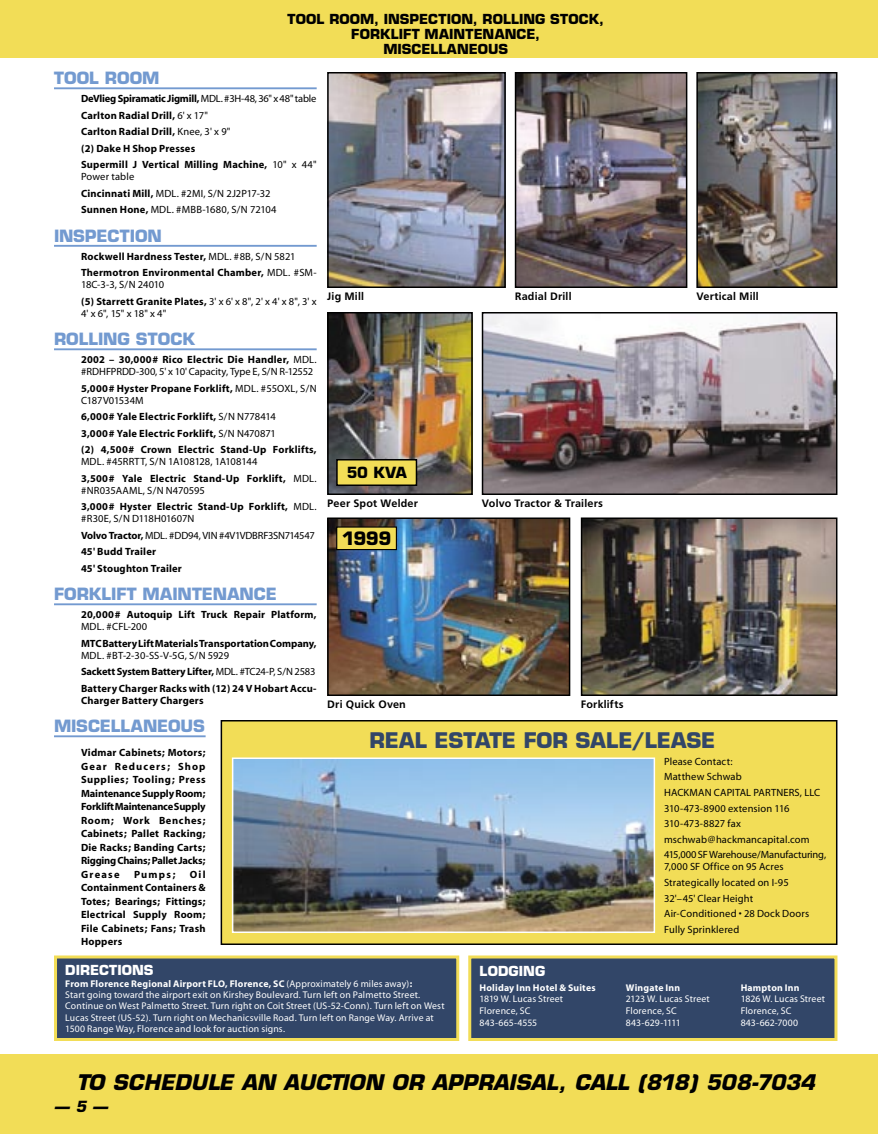
<style>
.page{position:relative;width:878px;height:1134px;background:#fff}
.page>*{position:absolute;margin:0;border:0;box-sizing:border-box;transform-origin:0 0}
.t1{font:italic 700 21px "Eurostile";color:#000}
.INV-BODY{font:700 21px "Eurostile";letter-spacing:-.005em;color:#324668}
.t2{font:700 18px "Eurostile";color:#000}
.INV-HEAD{font:700 16.5px "Eurostile";letter-spacing:-.005em;color:#739ad0}
.t3{font:700 15px "Eurostile";color:#000}
.t4{font:italic 700 15px "Eurostile";color:#000}
.BANNER_HEADINGS{font:700 13.5px/15px "Eurostile";letter-spacing:.005em;color:#000;text-align:center}
.t5{font:700 13.5px "Eurostile";letter-spacing:.005em;color:#fff}
.t6{font:11.25px "Frugal Sans Bold DTC";letter-spacing:.015em;color:#000}
.INV-BODY-2{font:700 10.5px/13.5px "Myriad";letter-spacing:.02em;color:#000}
.INV-BODY-3{font:10.5px/12px "Myriad";letter-spacing:.01em;color:#000}
.INV-BODY-4{font:700 10.5px/12px "Myriad";color:#000}
.INV-BODY-5{font:10.5px/12px "Myriad";letter-spacing:-.01em;color:#000}
.INV-BODY-6{font:700 10.5px "Myriad";letter-spacing:-.02em;color:#000}
.INV-BODY-7{font:700 10.5px "Myriad";letter-spacing:-.01em;color:#000}
.INV-BODY-8{font:10.5px "Myriad";letter-spacing:-.015em;color:#000}
.t7{font:9.75px/11.7px "Myriad";letter-spacing:.015em;color:#fff}
.t8{font:700 9.75px/11.7px "Myriad";letter-spacing:.02em;color:#fff}
.s1{font-weight:400}
.s2{font-weight:700}
</style>
<div class="page">
<div style="left:0;top:0;width:878px;height:58px;background:#f2dd57"></div>
<div style="left:0;top:1054px;width:878px;height:80px;background:#f2dd57"></div>
<img style="left:330px;top:75px;width:172px;height:210px">
<div style="left:327px;top:72px;width:178px;height:216px;border:2px solid #000"></div>
<img style="left:517px;top:75px;width:167px;height:210px">
<div style="left:514px;top:72px;width:173px;height:216px;border:2px solid #000"></div>
<img style="left:699px;top:75px;width:135px;height:210px">
<div style="left:696px;top:72px;width:141px;height:216px;border:2px solid #000"></div>
<div style="left:221px;top:721px;width:615px;height:223px;background:#f2dd57"></div>
<div style="left:220px;top:720px;width:617px;height:225px;border:2px solid #000"></div>
<img style="left:235px;top:761px;width:417px;height:169px">
<div style="left:232px;top:758px;width:423px;height:175px;border:2px solid #fff"></div>
<hr style="left:54px;top:87px;width:262px;height:2px;background:#739ad0">
<hr style="left:54px;top:245px;width:262px;height:2px;background:#739ad0">
<hr style="left:54px;top:348px;width:262px;height:2px;background:#739ad0">
<hr style="left:54px;top:603px;width:262px;height:2px;background:#739ad0">
<img style="left:583px;top:521px;width:251px;height:172px">
<div style="left:580px;top:518px;width:257px;height:178px;border:2px solid #000"></div>
<hr style="left:54px;top:735px;width:151px;height:2px;background:#739ad0">
<img style="left:484px;top:315px;width:350px;height:177px">
<div style="left:481px;top:312px;width:356px;height:183px;border:2px solid #000"></div>
<img style="left:330px;top:315px;width:139px;height:177px">
<div style="left:327px;top:312px;width:145px;height:183px;border:2px solid #000"></div>
<div style="left:337px;top:460px;width:79px;height:25px;background:#f2dd57"></div>
<div style="left:336px;top:459px;width:81px;height:27px;border:2px solid #000"></div>
<img style="left:330px;top:521px;width:237px;height:172px">
<div style="left:327px;top:518px;width:243px;height:178px;border:2px solid #000"></div>
<div style="left:337px;top:527px;width:59px;height:23px;background:#f2dd57"></div>
<div style="left:336px;top:526px;width:61px;height:24px;border:1px solid #000"></div>
<div style="left:55px;top:957px;width:402px;height:82px;background:#324668"></div>
<div style="left:54px;top:955px;width:405px;height:86px;border:3px solid #f2dd57"></div>
<div style="left:469px;top:957px;width:366px;height:82px;background:#324668"></div>
<div style="left:468px;top:955px;width:369px;height:86px;border:3px solid #f2dd57"></div>
<p class="BANNER_HEADINGS" style="left:287px;top:11px;width:318px">TOOL ROOM, INSPECTION, ROLLING STOCK,<br>FORKLIFT MAINTENANCE,<br>MISCELLANEOUS</p>
<p class="INV-HEAD" style="left:54px;top:68px;width:107px">TOOL ROOM</p>
<p class="INV-BODY-6" style="left:81px;top:93px;width:237px">DeVlieg Spiramatic Jigmill, <span class="s1">MDL. #3H-48, 36" x 48" table</span></p>
<p class="INV-BODY-2" style="left:81px;top:109px;width:128px">Carlton Radial Drill, <span class="s1">6' x 17"</span></p>
<p class="INV-BODY-2" style="left:81px;top:125px;width:151px">Carlton Radial Drill, <span class="s1">Knee, 3' x 9"</span></p>
<p class="INV-BODY-2" style="left:81px;top:142px;width:116px">(2) Dake H Shop Presses</p>
<p class="INV-BODY-2" style="left:81px;top:159px;width:237px;line-height:12px">Supermill J Vertical Milling Machine, <span class="s1">10" x 44"<br>Power table</span></p>
<p class="INV-BODY-3" style="left:81px;top:188px;width:191px"><span class="s2">Cincinnati Mill,</span> MDL. #2MI, S/N 2J2P17-32</p>
<p class="INV-BODY-3" style="left:81px;top:204px;width:197px"><span class="s2">Sunnen Hone,</span> MDL. #MBB-1680, S/N 72104</p>
<p class="INV-HEAD" style="left:54px;top:226px;width:109px">INSPECTION</p>
<p class="INV-BODY-2" style="left:81px;top:250px;width:216px">Rockwell Hardness Tester, <span class="s1">MDL. #8B, S/N 5821</span></p>
<p class="INV-BODY-2" style="left:81px;top:267px;width:237px;line-height:12px">Thermotron Environmental Chamber, <span class="s1">MDL. #SM-<br>18C-3-3, S/N 24010</span></p>
<p class="INV-BODY-3" style="left:81px;top:296px;width:237px"><span class="s2">(5) Starrett Granite Plates,</span> 3' x 6' x 8", 2' x 4' x 8", 3' x<br>4' x 6", 15" x 18" x 4"</p>
<p class="INV-HEAD" style="left:54px;top:329px;width:142px">ROLLING STOCK</p>
<p class="INV-BODY-3" style="left:81px;top:354px;width:237px"><span class="s2">2002 – 30,000# Rico Electric Die Handler,</span> MDL. #RDHFPRDD-300, 5' x 10' Capacity, Type E, S/N R-12552</p>
<p class="INV-BODY-2" style="left:81px;top:383px;width:237px;line-height:12px">5,000# Hyster Propane Forklift, <span class="s1">MDL. #55OXL, S/N<br>C187V01534M</span></p>
<p class="INV-BODY-2" style="left:81px;top:410px;width:196px">6,000# Yale Electric Forklift, <span class="s1">S/N N778414</span></p>
<p class="INV-BODY-2" style="left:81px;top:427px;width:196px">3,000# Yale Electric Forklift, <span class="s1">S/N N470871</span></p>
<p class="INV-BODY-2" style="left:81px;top:444px;width:237px;line-height:12px">(2) 4,500# Crown Electric Stand-Up Forklifts,<br><span class="s1">MDL. #45RRTT, S/N 1A108128, 1A108144</span></p>
<p class="INV-BODY-2" style="left:81px;top:473px;width:237px;line-height:12px">3,500# Yale Electric Stand-Up Forklift, <span class="s1">MDL. #NR035AAML, S/N N470595</span></p>
<p class="INV-BODY-2" style="left:81px;top:501px;width:237px;line-height:12px">3,000# Hyster Electric Stand-Up Forklift, <span class="s1">MDL. #R30E, S/N D118H01607N</span></p>
<p class="INV-BODY-8" style="left:81px;top:530px;width:235px"><span class="s2">Volvo Tractor,</span> MDL. #DD94, VIN #4V1VDBRF3SN714547</p>
<p class="INV-BODY-2" style="left:81px;top:545px;width:77px">45' Budd Trailer</p>
<p class="INV-BODY-2" style="left:81px;top:562px;width:102px">45' Stoughton Trailer</p>
<p class="INV-HEAD" style="left:54px;top:584px;width:224px">FORKLIFT MAINTENANCE</p>
<p class="INV-BODY-2" style="left:81px;top:609px;width:237px;line-height:12px">20,000# Autoquip Lift Truck Repair Platform,<br><span class="s1">MDL. #CFL-200</span></p>
<p class="INV-BODY-4" style="left:81px;top:638px;width:237px">MTC Battery Lift Materials Transportation Company,<br><span class="s1">MDL. #BT-2-30-SS-V-5G, S/N 5929</span></p>
<p class="INV-BODY-7" style="left:81px;top:666px;width:236px">Sackett System Battery Lifter, <span class="s1">MDL. #TC24-P, S/N 2583</span></p>
<p class="INV-BODY-2" style="left:81px;top:683px;width:237px;line-height:12px">Battery Charger Racks with (12) 24 V Hobart Accu-<br>Charger Battery Chargers</p>
<p class="INV-HEAD" style="left:54px;top:716px;width:152px">MISCELLANEOUS</p>
<p class="INV-BODY-2" style="left:81px;top:746px;width:126px;text-align:justify">Vidmar Cabinets; Motors; Gear Reducers; Shop Supplies; Tooling; Press Maintenance Supply Room; Forklift Maintenance Supply Room; Work Benches; Cabinets; Pallet Racking; Die Racks; Banding Carts; Rigging Chains; Pallet Jacks; Grease</p>
<p class="INV-BODY-2" style="left:81px;top:868px;width:126px;text-align:justify;text-indent:109px">Oil Containment Containers &amp; Totes; Bearings; Fittings; Electrical Supply Room; File Cabinets; Fans; Trash Hoppers</p>
<p class="INV-BODY-2" style="left:134px;top:868px;width:43px">Pumps;</p>
<p class="t5" style="left:65px;top:962px;width:90px">DIRECTIONS</p>
<p class="t6" style="left:327px;top:290px;width:38px">Jig Mill</p>
<p class="t6" style="left:514px;top:290px;width:58px">Radial Drill</p>
<p class="t6" style="left:696px;top:290px;width:64px">Vertical Mill</p>
<p class="t3" style="left:347px;top:463px;width:61px">50 KVA</p>
<p class="t6" style="left:327px;top:497px;width:92px">Peer Spot Welder</p>
<p class="t6" style="left:481px;top:497px;width:123px">Volvo Tractor &amp; Trailers</p>
<p class="t2" style="left:342px;top:527px;width:51px">1999</p>
<p class="t6" style="left:327px;top:698px;width:80px">Dri Quick Oven</p>
<p class="t6" style="left:580px;top:698px;width:44px">Forklifts</p>
<p class="INV-BODY" style="left:369px;top:727px;width:347px">REAL ESTATE FOR SALE/LEASE</p>
<p class="t5" style="left:479px;top:963px;width:67px">LODGING</p>
<p class="INV-BODY-3" style="left:664px;top:756px;width:70px">Please Contact:</p>
<p class="INV-BODY-3" style="left:664px;top:771px;width:79px">Matthew Schwab</p>
<p class="INV-BODY-3" style="left:664px;top:787px;width:158px">HACKMAN CAPITAL PARTNERS, LLC</p>
<p class="INV-BODY-3" style="left:664px;top:802px;width:127px">310-473-8900 extension 116</p>
<p class="INV-BODY-3" style="left:664px;top:818px;width:78px">310-473-8827 fax</p>
<p class="INV-BODY-3" style="left:664px;top:834px;width:147px">mschwab@hackmancapital.com</p>
<p class="INV-BODY-5" style="left:664px;top:849px;width:163px">415,000 SF Warehouse/Manufacturing,<br>7,000 SF Office on 95 Acres</p>
<p class="INV-BODY-3" style="left:664px;top:877px;width:126px">Strategically located on I-95</p>
<p class="INV-BODY-3" style="left:664px;top:893px;width:91px">32'–45' Clear Height</p>
<p class="INV-BODY-3" style="left:664px;top:908px;width:147px">Air-Conditioned • 28 Dock Doors</p>
<p class="INV-BODY-3" style="left:664px;top:924px;width:77px">Fully Sprinklered</p>
<p class="t7" style="left:65px;top:978px;width:381px;line-height:11.2px"><span class="s2">From Florence Regional Airport FLO, Florence, SC</span> (Approximately 6 miles away)<span class="s2">:<br></span>Start going toward the airport exit on Kirshey Boulevard. Turn left on Palmetto Street.<br>Continue on West Palmetto Street. Turn right on Coit Street (US-52-Conn). Turn left on West Lucas Street (US-52). Turn right on Mechanicsville Road. Turn left on Range Way. Arrive at 1500 Range Way, Florence and look for auction signs.</p>
<p class="t8" style="left:479px;top:982px;width:118px">Holiday Inn Hotel &amp; Suites<br><span class="s1">1819 W. Lucas Street</span></p>
<p class="t7" style="left:479px;top:1005px;width:59px">Florence, SC<br>843-665-4555</p>
<p class="t7" style="left:625px;top:982px;width:85px"><span class="s2">Wingate Inn<br></span>2123 W. Lucas Street</p>
<p class="t7" style="left:625px;top:1005px;width:56px">Florence, SC<br>843-629-1111</p>
<p class="t7" style="left:740px;top:982px;width:86px"><span class="s2">Hampton Inn<br></span>1826 W. Lucas Street</p>
<p class="t7" style="left:740px;top:1005px;width:59px">Florence, SC<br>843-662-7000</p>
<p class="t1" style="left:76px;top:1069px;width:740px">TO SCHEDULE AN AUCTION OR APPRAISAL, CALL (818) 508-7034</p>
<p class="t4" style="left:54px;top:1097px;width:55px">— 5 —</p>
</div>
